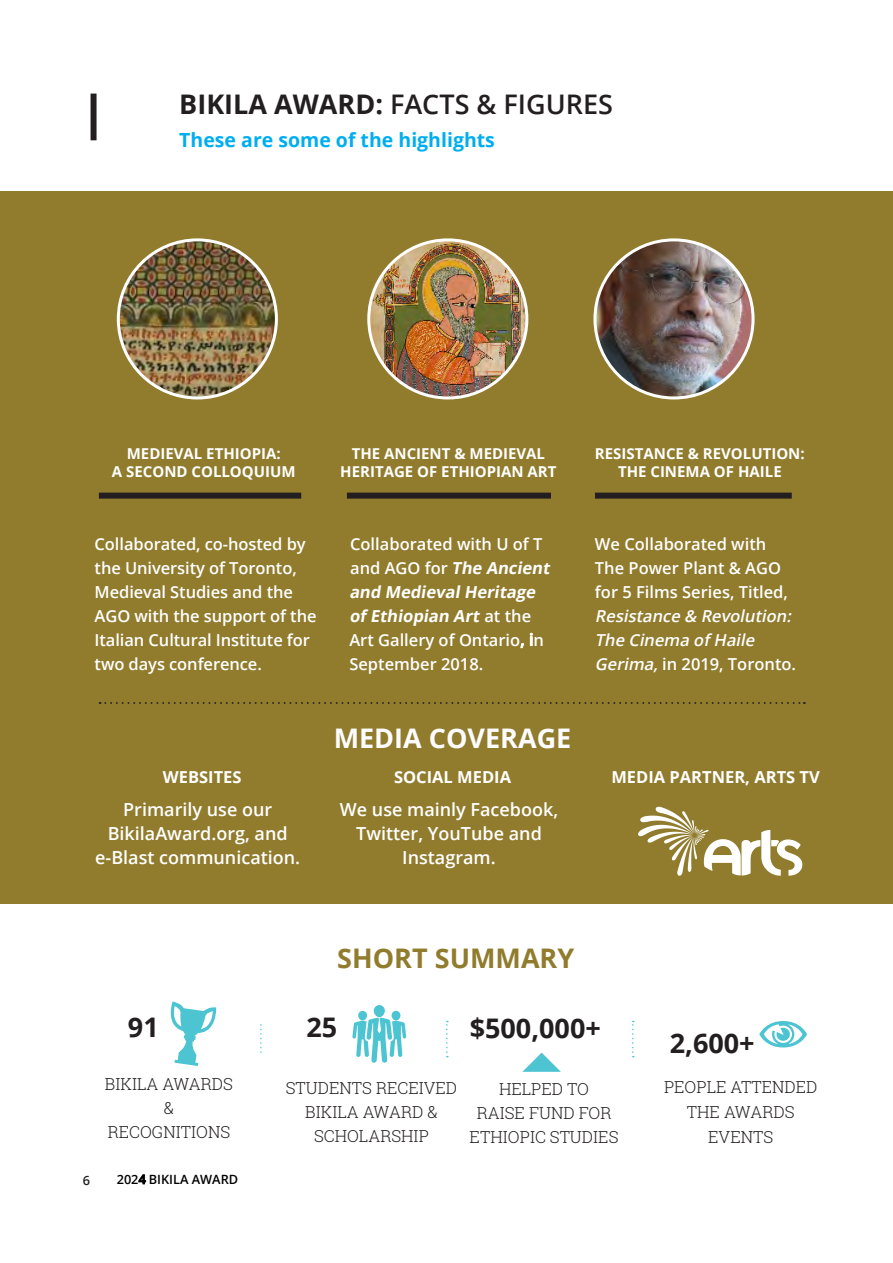
<style>
.page{position:relative;width:893px;height:1263px;background:#fff}
.page>*{position:absolute;margin:0;border:0;box-sizing:border-box;transform-origin:0 0}
.Page_Header_-_Black{font:600 27px "Open Sans";color:#231f20}
.Page_Header_-_Black-2{font:700 27px "Open Sans";color:#231f20}
.Page_Header_-_Black-3{font:700 27px "Open Sans";color:#fdfcff}
.Page_Section_Title{font:700 27px "Open Sans";color:#917c2e}
.Page_Section_Title-2{font:700 27px "Open Sans";color:#231f20}
.Blue_Text_-_Align_Le{font:700 19.5px "Open Sans";color:#00aeef}
.Black_Text_-_Light_A{font:600 18px/24px "Open Sans";color:#fff;text-align:center}
.Page_Body_Text_-_Whi{font:600 16.5px/24px "Open Sans";letter-spacing:-.005em;color:#fff}
.Black_Text_-_Light_A-2{font:300 16.5px/24px "Roboto Slab";color:#231f20;text-align:center}
.Page_Header_-_Black-4{font:300 16.5px/24px "Roboto Slab";color:#231f20;text-align:center}
.Page_Section_Title-3{font:300 16.5px/24.8px "Roboto Slab";color:#231f20;text-align:center}
.Page_Section_Title-4{font:700 16.5px "Open Sans";color:#fff}
.Page_Header_-_Black-5{font:700 16.5px "Open Sans";color:#fff}
.Page_Section_Title-5{font:700 15px/18px "Open Sans";color:#fff;text-align:center}
.t1{font:600 12.75px "Open Sans";color:#000}
.t2{font:600 12.75px "Open Sans";color:#231f20}
.s1{font-weight:700}
.s2{font-weight:700;font-style:italic}
.s3{font-style:italic}
</style>
<div class="page">
<div style="left:0;top:191px;width:893px;height:712px;background:#917c2e"></div>
<img style="left:369px;top:240px;width:158px;height:158px;border-radius:79px">
<div style="left:367px;top:238px;width:161px;height:161px;border:3px solid #fff;border-radius:50%"></div>
<img style="left:118px;top:240px;width:158px;height:158px;border-radius:79px">
<div style="left:117px;top:238px;width:161px;height:161px;border:3px solid #fff;border-radius:50%"></div>
<img style="left:595px;top:240px;width:157px;height:158px">
<div style="left:593px;top:238px;width:161px;height:161px;border:3px solid #fff;border-radius:50%"></div>
<div style="left:99px;top:493px;width:202px;height:6px;background:#231f20"></div>
<div style="left:347px;top:493px;width:204px;height:6px;background:#231f20"></div>
<div style="left:595px;top:493px;width:197px;height:6px;background:#231f20"></div>
<div style="left:91px;top:94px;width:6px;height:46px;background:#231f20"></div>
<svg style="left:100px;top:702px;width:705px;height:2px"></svg>
<svg style="left:260px;top:1024px;width:2px;height:28px"></svg>
<div style="left:358px;top:1011px;width:9px;height:9px;background:#4dc4d1;border-radius:50%"></div>
<div style="left:392px;top:1011px;width:8px;height:9px;background:#4dc4d1;border-radius:50%"></div>
<div style="left:374px;top:1005px;width:11px;height:12px;background:#4dc4d1;border-radius:50%"></div>
<svg style="left:352px;top:1018px;width:54px;height:45px"></svg>
<svg style="left:446px;top:1021px;width:2px;height:36px"></svg>
<svg style="left:632px;top:1021px;width:2px;height:36px"></svg>
<svg style="left:170px;top:1001px;width:46px;height:65px"></svg>
<svg style="left:638px;top:807px;width:164px;height:69px"></svg>
<p class="Page_Header_-_Black" style="left:179px;top:86px;width:435px"><span class="s1">BIKILA AWARD:</span> FACTS &amp; FIGURES</p>
<p class="Blue_Text_-_Align_Le" style="left:179px;top:126px;width:317px">These are some of the highlights</p>
<p class="Page_Section_Title-5" style="left:112px;top:444px;width:185px">MEDIEVAL ETHIOPIA:<br>A SECOND COLLOQUIUM</p>
<p class="Page_Section_Title-5" style="left:340px;top:444px;width:218px">THE ANCIENT &amp; MEDIEVAL<br>HERITAGE OF ETHIOPIAN ART</p>
<p class="Page_Section_Title-5" style="left:595px;top:444px;width:211px">RESISTANCE &amp; REVOLUTION:<br>THE CINEMA OF HAILE</p>
<p class="Page_Body_Text_-_Whi" style="left:95px;top:531px;width:223px">Collaborated, co-hosted by the University of Toronto,<br>Medieval Studies and the<br>AGO with the support of the<br>Italian Cultural Institute for two days conference.</p>
<p class="Page_Body_Text_-_Whi" style="left:349px;top:531px;width:205px">Collaborated with U of T a n d A G O fo r <span class="s2">The Ancient and MedievalHeritage of Ethiopian Art</span> a t t h e<br>Art Gallery of Ontario, in<br>September 2018.</p>
<p class="Page_Body_Text_-_Whi" style="left:595px;top:531px;width:203px">We Collaborated with<br>The Power Plant &amp; AGO for 5 Films Series, Titled,<br><span class="s3">Resistance &amp; Revolution:<br>The Cinema of Haile<br>Gerima,</span>in 2019, Toronto.</p>
<p class="Page_Header_-_Black-3" style="left:334px;top:719px;width:239px">MEDIA COVERAGE</p>
<p class="Page_Header_-_Black-5" style="left:394px;top:765px;width:119px">SOCIAL MEDIA</p>
<p class="Page_Section_Title-4" style="left:163px;top:765px;width:80px">WEBSITES</p>
<p class="Black_Text_-_Light_A" style="left:95px;top:797px;width:207px">Primarily use our<br>BikilaAward.org, and e-Blast communication.</p>
<p class="Black_Text_-_Light_A" style="left:340px;top:797px;width:220px">We use mainly Facebook,<br>Twitter, YouTube and<br>Instagram.</p>
<p class="Page_Section_Title" style="left:337px;top:939px;width:239px">SHORT SUMMARY</p>
<p class="Page_Section_Title-4" style="left:611px;top:765px;width:210px">MEDIA PARTNER, ARTS TV</p>
<p class="Page_Header_-_Black-2" style="left:306px;top:1008px;width:32px">25</p>
<p class="Page_Header_-_Black-2" style="left:128px;top:1008px;width:32px">91</p>
<p class="Page_Header_-_Black-2" style="left:470px;top:1009px;width:133px">$500,000+</p>
<p class="Black_Text_-_Light_A-2" style="left:105px;top:1072px;width:130px">BIKILA AWARDS &amp;<br>RECOGNITIONS</p>
<p class="t2" style="left:83px;top:1171px;width:9px">6</p>
<p class="t1" style="left:117px;top:1170px;width:123px">2024 BIKILA AWARD</p>
<p class="Black_Text_-_Light_A-2" style="left:286px;top:1076px;width:173px">STUDENTS RECEIVED<br>BIKILA AWARD &amp;<br>SCHOLARSHIP</p>
<p class="Page_Header_-_Black-4" style="left:470px;top:1076px;width:150px">HELPED TO<br>RAISE FUND FOR<br>ETHIOPIC STUDIES</p>
<p class="Page_Section_Title-2" style="left:670px;top:1024px;width:86px">2,600+</p>
<p class="Page_Section_Title-3" style="left:664px;top:1074px;width:155px">PEOPLE ATTENDED<br>THE AWARDS<br>EVENTS</p>
</div>
